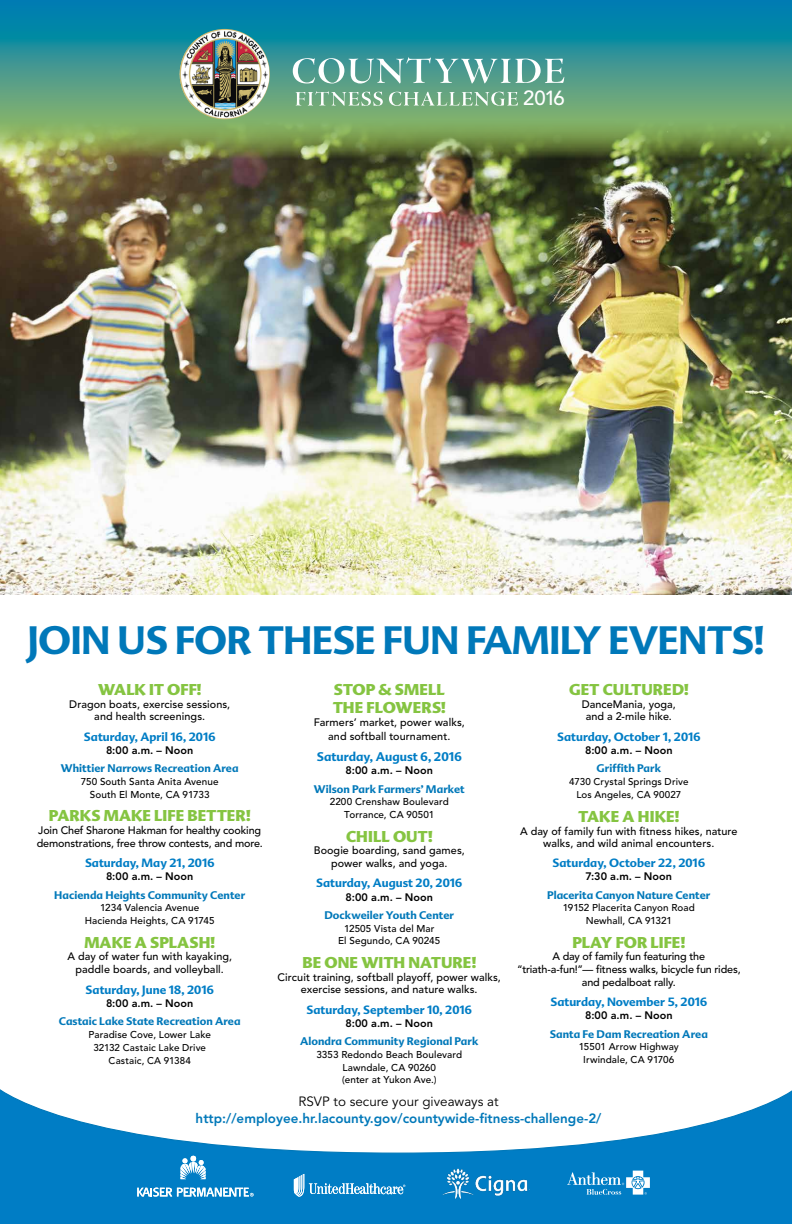
<style>
.page{position:relative;width:792px;height:1224px;background:#fff}
.page>*{position:absolute;margin:0;border:0;box-sizing:border-box;transform-origin:0 0}
.t1{font:700 38.6px "Advert";letter-spacing:-.02em;color:#0078b9}
.t2{font:500 20.3px "Avenir LT Std";color:#fff}
.t3{font:900 15.3px/18px "Advert";letter-spacing:.005em;color:#85c441}
.t4{font:800 13.4px "Avenir";color:#0078b9}
.t5{font:13.4px "Avenir";color:#000}
.t6{font:700 12.2px "Advert";color:#007dc5}
.t7{font:700 11.7px "Advert";color:#007dc5}
.t8{font:500 10.8px/12.6px "Avenir LT Std";letter-spacing:.005em;color:#000;text-align:center}
.t9{font:700 10.8px "Advert";letter-spacing:.005em;color:#0078b9}
.t10{font:500 10.8px/12.6px "Avenir LT Std";letter-spacing:-.015em;color:#000}
.t11{font:800 10.8px "Avenir";letter-spacing:.005em;color:#000}
.t12{font:500 9.9px/12.6px "Avenir LT Std";letter-spacing:.01em;color:#000;text-align:center}
.t13{font:500 9.8px/13.1px "Avenir LT Std";letter-spacing:.01em;color:#000;text-align:center}
</style>
<div class="page">
<svg style="left:0;top:1089px;width:792px;height:135px"></svg>
<img style="left:442px;top:1168px;width:87px;height:30px">
<svg style="left:567px;top:1171px;width:83px;height:24px;background:#49a2d5"></svg>
<svg style="left:180px;top:1156px;width:26px;height:23px"></svg>
<svg style="left:137px;top:1188px;width:117px;height:9px"></svg>
<svg style="left:294px;top:1174px;width:111px;height:23px;background:#3a9ad2"></svg>
<svg style="left:0;top:0;width:792px;height:116px;background:#2d9297"></svg>
<img style="left:179px;top:29px;width:91px;height:90px;border-radius:45px">
<svg style="left:296px;top:91px;width:222px;height:15px;background:#8ebc9c"></svg>
<svg style="left:293px;top:57px;width:271px;height:27px"></svg>
<img style="left:0;top:116px;width:792px;height:479px">
<h2 class="t2" style="left:523px;top:87px;width:43px">2 01 6</h2>
<h1 class="t1" style="left:27px;top:616px;width:739px">JOIN US FOR THESE FUN FAMILY EVENTS!</h1>
<h3 class="t3" style="left:98px;top:680px;width:105px">WALK IT OFF!</h3>
<p class="t8" style="left:69px;top:698px;width:163px">Dragon boats, exercise sessions, and health screenings.</p>
<p class="t7" style="left:84px;top:729px;width:133px">Saturday, April 16, 2016</p>
<p class="t11" style="left:106px;top:744px;width:89px">8:00 a.m. – Noon</p>
<p class="t9" style="left:61px;top:762px;width:179px">Whittier Narrows Recreation Area</p>
<p class="t12" style="left:81px;top:775px;width:139px">750 South Santa Anita Avenue<br>South El Monte, CA 91733</p>
<h3 class="t3" style="left:49px;top:807px;width:203px">PARKS MAKE LIFE BETTER!</h3>
<p class="t10" style="left:37px;top:824px;width:228px">Join Chef Sharone Hakman for healthy cooking demonstrations, free throw contests, and more.</p>
<p class="t7" style="left:85px;top:856px;width:131px">Saturday, May 21, 2016</p>
<p class="t11" style="left:106px;top:870px;width:89px">8:00 a.m. – Noon</p>
<p class="t9" style="left:54px;top:888px;width:192px">Hacienda Heights Community Center</p>
<p class="t12" style="left:85px;top:902px;width:131px">1234 Valencia Avenue<br>Hacienda Heights, CA 91745</p>
<h3 class="t3" style="left:84px;top:933px;width:132px">MAKE A SPLASH!</h3>
<p class="t8" style="left:67px;top:951px;width:166px">A day of water fun with kayaking, paddle boards, and volleyball.</p>
<p class="t7" style="left:86px;top:982px;width:130px">Saturday, June 18, 2016</p>
<p class="t11" style="left:106px;top:997px;width:89px">8:00 a.m. – Noon</p>
<p class="t9" style="left:59px;top:1015px;width:183px">Castaic Lake State Recreation Area</p>
<p class="t12" style="left:89px;top:1028px;width:124px">Paradise Cove, Lower Lake</p>
<p class="t13" style="left:93px;top:1041px;width:114px">32132 Castaic Lake Drive<br>Castaic, CA 91384</p>
<h3 class="t3" style="left:333px;top:680px;width:115px">STOP &amp; SMELL<br>THE FLOWERS!</h3>
<p class="t8" style="left:314px;top:715px;width:153px;line-height:14.8px">Farmers’ market, power walks, and softball tournament.</p>
<p class="t6" style="left:317px;top:749px;width:146px">Saturday, August 6, 2016</p>
<p class="t11" style="left:346px;top:764px;width:89px">8:00 a.m. – Noon</p>
<p class="t9" style="left:314px;top:782px;width:152px">Wilson Park Farmers’ Market</p>
<p class="t12" style="left:330px;top:796px;width:121px">2200 Crenshaw Boulevard<br>Torrance, CA 90501</p>
<h3 class="t3" style="left:346px;top:827px;width:88px">CHILL OUT!</h3>
<p class="t8" style="left:314px;top:844px;width:153px">Boogie boarding, sand games, power walks, and yoga.</p>
<p class="t7" style="left:316px;top:876px;width:148px">Saturday, August 20, 2016</p>
<p class="t11" style="left:346px;top:890px;width:89px">8:00 a.m. – Noon</p>
<p class="t9" style="left:324px;top:908px;width:131px">Dockweiler Youth Center</p>
<p class="t12" style="left:338px;top:922px;width:104px">12505 Vista del Mar<br>El Segundo, CA 90245</p>
<h3 class="t3" style="left:302px;top:953px;width:175px">BE ONE WITH NATURE!</h3>
<p class="t8" style="left:278px;top:971px;width:225px">Circuit training, softball playoff, power walks, exercise sessions, and nature walks.</p>
<p class="t7" style="left:307px;top:1002px;width:167px">Saturday, September 10, 2016</p>
<p class="t11" style="left:346px;top:1017px;width:89px">8:00 a.m. – Noon</p>
<p class="t9" style="left:300px;top:1035px;width:180px">Alondra Community Regional Park</p>
<p class="t12" style="left:316px;top:1049px;width:147px">3353 Redondo Beach Boulevard<br>Lawndale, CA 90260<br>(enter at Yukon Ave.)</p>
<h3 class="t3" style="left:569px;top:680px;width:121px">GET CULTURED!</h3>
<p class="t8" style="left:582px;top:698px;width:96px">DanceMania, yoga, and a 2-mile hike.</p>
<p class="t7" style="left:557px;top:729px;width:145px">Saturday, October 1, 2016</p>
<p class="t11" style="left:585px;top:744px;width:89px">8:00 a.m. – Noon</p>
<p class="t9" style="left:597px;top:762px;width:66px">Griffith Park</p>
<p class="t13" style="left:569px;top:776px;width:121px">4730 Crystal Springs Drive<br>Los Angeles, CA 90027</p>
<h3 class="t3" style="left:578px;top:808px;width:103px">TAKE A HIKE!</h3>
<p class="t8" style="left:520px;top:825px;width:219px">A day of family fun with fitness hikes, nature walks, and wild animal encounters.</p>
<p class="t7" style="left:553px;top:856px;width:154px">Saturday, October 22, 2016</p>
<p class="t11" style="left:586px;top:870px;width:88px">7:30 a.m. – Noon</p>
<p class="t9" style="left:547px;top:888px;width:165px">Placerita Canyon Nature Center</p>
<p class="t12" style="left:563px;top:902px;width:133px">19152 Placerita Canyon Road<br>Newhall, CA 91321</p>
<h3 class="t3" style="left:572px;top:933px;width:114px">PLAY FOR LIFE!</h3>
<p class="t10" style="left:517px;top:951px;width:225px;text-align:center">A day of family fun featuring the “triath-a-fun!”— fitness walks, bicycle fun rides, and pedalboat rally.</p>
<p class="t7" style="left:550px;top:995px;width:158px">Saturday, November 5, 2016</p>
<p class="t11" style="left:585px;top:1009px;width:89px">8:00 a.m. – Noon</p>
<p class="t9" style="left:550px;top:1027px;width:160px">Santa Fe Dam Recreation Area</p>
<p class="t12" style="left:579px;top:1041px;width:101px">15501 Arrow Highway<br>Irwindale, CA 91706</p>
<p class="t5" style="left:299px;top:1094px;width:202px">RSVP to secure your giveaways at</p>
<p class="t4" style="left:196px;top:1110px;width:407px">http://employee.hr.lacounty.gov/countywide-fitness-challenge-2/</p>
</div>
